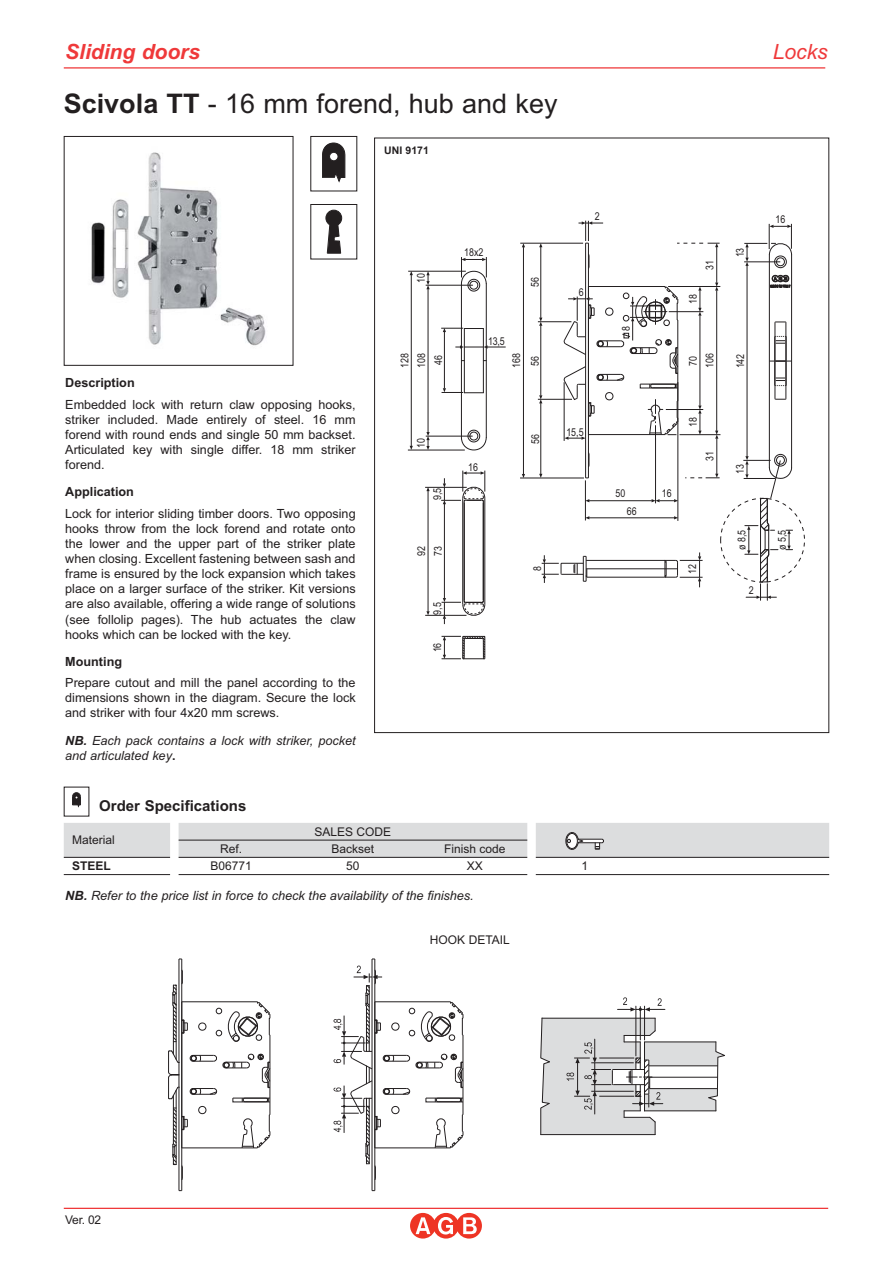
<style>
.page{position:relative;width:893px;height:1263px;background:#fff}
.page>*{position:absolute;margin:0;border:0;box-sizing:border-box;transform-origin:0 0}
.t1{font:27px "Arial";color:#231f20}
.t2{font:italic 700 21px "Arial";color:#ef393a}
.t3{font:italic 21px "Arial";color:#ef393a}
.t4{font:700 15px "Arial";color:#231f20}
.t5{font:italic 12.75px "Arial";letter-spacing:-.005em;color:#231f20}
.t6{font:12.6px/15.1px "Arial";color:#231f20;text-align:justify}
.t7{font:italic 12.6px/15.1px "Arial";color:#231f20}
.t8{font:700 12.6px "Arial";color:#231f20}
.t9{font:12px "Arial";color:#231f20}
.t10{font:700 12px "Arial";color:#231f20}
.t11{font:10.8px/16.6px "Arial Narrow";color:#231f20}
.t12{font:700 10.5px "Arial";color:#231f20}
.s1{font-weight:700}
.s2{font-weight:700;font-style:normal}
</style>
<div class="page">
<hr style="left:64px;top:67px;width:761px;height:2px;background:#ef393a">
<hr style="left:520px;top:243px;width:63px;height:1px;background:#231f20">
<hr style="left:520px;top:478px;width:64px;height:1px;background:#231f20">
<hr style="left:540px;top:247px;width:1px;height:71px;background:#231f20">
<hr style="left:540px;top:403px;width:1px;height:71px;background:#231f20">
<hr style="left:523px;top:247px;width:1px;height:227px;background:#231f20">
<svg style="left:522px;top:474px;width:3px;height:4px"></svg>
<hr style="left:678px;top:382px;width:1px;height:139px;background:#231f20">
<hr style="left:538px;top:321px;width:33px;height:1px;background:#231f20">
<hr style="left:585px;top:480px;width:1px;height:40px;background:#231f20">
<hr style="left:655px;top:438px;width:1px;height:65px;background:#231f20">
<hr style="left:589px;top:500px;width:63px;height:1px;background:#231f20">
<svg style="left:652px;top:499px;width:26px;height:3px"></svg>
<hr style="left:589px;top:518px;width:85px;height:1px;background:#231f20">
<hr style="left:428px;top:289px;width:1px;height:143px;background:#231f20">
<hr style="left:426px;top:285px;width:47px;height:1px;background:#231f20">
<hr style="left:426px;top:436px;width:47px;height:1px;background:#231f20">
<svg style="left:426px;top:272px;width:4px;height:17px"></svg>
<hr style="left:408px;top:450px;width:57px;height:1px;background:#231f20">
<svg style="left:426px;top:432px;width:4px;height:18px"></svg>
<hr style="left:411px;top:275px;width:1px;height:171px;background:#231f20">
<hr style="left:540px;top:325px;width:1px;height:71px;background:#231f20">
<hr style="left:538px;top:399px;width:34px;height:1px;background:#231f20">
<svg style="left:539px;top:395px;width:3px;height:8px"></svg>
<svg style="left:539px;top:318px;width:3px;height:8px"></svg>
<hr style="left:408px;top:271px;width:58px;height:1px;background:#231f20">
<hr style="left:428px;top:491px;width:1px;height:120px;background:#231f20">
<hr style="left:425px;top:487px;width:42px;height:1px;background:#231f20">
<svg style="left:426px;top:487px;width:4px;height:4px"></svg>
<svg style="left:426px;top:611px;width:4px;height:4px"></svg>
<hr style="left:425px;top:615px;width:41px;height:1px;background:#231f20">
<svg style="left:542px;top:552px;width:161px;height:35px"></svg>
<svg style="left:563px;top:221px;width:157px;height:258px"></svg>
<svg style="left:743px;top:224px;width:49px;height:376px"></svg>
<svg style="left:441px;top:257px;width:65px;height:194px"></svg>
<svg style="left:441px;top:471px;width:45px;height:153px"></svg>
<svg style="left:442px;top:636px;width:43px;height:23px"></svg>
<svg style="left:322px;top:142px;width:24px;height:41px"></svg>
<svg style="left:325px;top:209px;width:18px;height:45px"></svg>
<hr style="left:636px;top:1006px;width:1px;height:50px;background:#231f20">
<hr style="left:644px;top:1006px;width:1px;height:34px;background:#231f20">
<hr style="left:640px;top:1006px;width:1px;height:34px;background:#231f20">
<svg style="left:617px;top:997px;width:48px;height:14px"></svg>
<hr style="left:374px;top:959px;width:1px;height:231px;background:#231f20">
<hr style="left:372px;top:959px;width:1px;height:231px;background:#231f20">
<hr style="left:182px;top:1001px;width:76px;height:1px;background:#231f20">
<hr style="left:270px;top:1035px;width:1px;height:80px;background:#231f20">
<hr style="left:181px;top:959px;width:1px;height:231px;background:#231f20">
<hr style="left:179px;top:959px;width:1px;height:231px;background:#231f20">
<svg style="left:198px;top:1022px;width:8px;height:9px"></svg>
<svg style="left:216px;top:1001px;width:55px;height:41px"></svg>
<hr style="left:173px;top:1006px;width:1px;height:48px;background:#231f20">
<hr style="left:176px;top:985px;width:1px;height:74px;background:#231f20">
<svg style="left:168px;top:1050px;width:103px;height:131px"></svg>
<svg style="left:172px;top:969px;width:16px;height:73px"></svg>
<svg style="left:334px;top:959px;width:130px;height:222px"></svg>
<svg style="left:540px;top:1018px;width:185px;height:117px"></svg>
<hr style="left:64px;top:857px;width:106px;height:1px;background:#231f20">
<hr style="left:179px;top:857px;width:348px;height:1px;background:#231f20">
<hr style="left:536px;top:857px;width:293px;height:1px;background:#231f20">
<hr style="left:64px;top:874px;width:106px;height:1px;background:#231f20">
<hr style="left:179px;top:874px;width:348px;height:1px;background:#231f20">
<hr style="left:536px;top:874px;width:293px;height:1px;background:#231f20">
<svg style="left:64px;top:823px;width:765px;height:34px;background:#d8d9da"></svg>
<svg style="left:72px;top:792px;width:9px;height:15px"></svg>
<img style="left:91px;top:152px;width:175px;height:194px">
<div style="left:64px;top:136px;width:229px;height:230px;border:1px solid #231f20"></div>
<svg style="left:410px;top:1213px;width:72px;height:25px"></svg>
<hr style="left:64px;top:1208px;width:764px;height:1px;background:#ef393a">
<h2 class="t2" style="left:65px;top:44px;width:136px">Sliding doors</h2>
<h2 class="t3" style="left:773px;top:44px;width:56px">Locks</h2>
<h1 class="t1" style="left:64px;top:94px;width:495px"><span class="s1">Scivola TT</span> - 16 mm forend, hub and key</h1>
<p class="t12" style="left:384px;top:146px;width:46px">UNI 9171</p>
<p class="t8" style="left:65px;top:378px;width:71px">Description</p>
<p class="t6" style="left:65px;top:398px;width:292px">Embedded lock with return claw opposing hooks, striker included. Made entirely of steel. 16 mm forend with round ends and single 50 mm backset.<br>Articulated key with single differ. 18 mm striker forend.</p>
<p class="t8" style="left:65px;top:487px;width:70px">Application</p>
<p class="t6" style="left:65px;top:507px;width:292px">Lock for interior sliding timber doors. Two opposing hooks throw from the lock forend and rotate onto the lower and the upper part of the striker plate when closing. Excellent fastening between sash and frame is ensured by the lock expansion which takes place on a larger surface of the striker. Kit versions are also available, offering a wide range of solutions (see follolip pages). The hub actuates the claw hooks which can be locked with the key.</p>
<p class="t8" style="left:65px;top:657px;width:58px">Mounting</p>
<p class="t6" style="left:65px;top:676px;width:292px">Prepare cutout and mill the panel according to the dimensions shown in the diagram. Secure the lock and striker with four 4x20 mm screws.</p>
<p class="t7" style="left:65px;top:734px;width:292px"><span class="s1">NB.</span> Each pack contains a lock with striker, pocket and articulated key<span class="s2">.</span></p>
<p class="t4" style="left:99px;top:800px;width:149px">Order Specifications</p>
<p class="t11" style="left:413px;top:283px;width:11px;rotate:-90deg">10</p>
<p class="t11" style="left:396px;top:368px;width:16px;rotate:-90deg">128</p>
<p class="t11" style="left:413px;top:368px;width:16px;rotate:-90deg">108</p>
<p class="t11" style="left:430px;top:365px;width:11px;rotate:-90deg">46</p>
<p class="t11" style="left:413px;top:448px;width:11px;rotate:-90deg">10</p>
<p class="t11" style="left:429px;top:500px;width:14px;rotate:-90deg">9,5</p>
<p class="t11" style="left:413px;top:556px;width:11px;rotate:-90deg">92<br>73</p>
<p class="t11" style="left:429px;top:615px;width:14px;rotate:-90deg">9,5</p>
<p class="t11" style="left:429px;top:652px;width:11px;rotate:-90deg">16</p>
<p class="t11" style="left:464px;top:244px;width:21px">18x2</p>
<p class="t11" style="left:488px;top:333px;width:18px">13,5</p>
<p class="t11" style="left:527px;top:287px;width:11px;rotate:-90deg">56</p>
<p class="t11" style="left:595px;top:208px;width:6px">2</p>
<p class="t11" style="left:579px;top:284px;width:6px">6</p>
<p class="t11" style="left:618px;top:331px;width:6px;rotate:-90deg">8</p>
<p class="t11" style="left:701px;top:270px;width:11px;rotate:-90deg">31</p>
<p class="t11" style="left:685px;top:304px;width:11px;rotate:-90deg">18</p>
<p class="t11" style="left:508px;top:368px;width:16px;rotate:-90deg">168</p>
<p class="t11" style="left:701px;top:368px;width:16px;rotate:-90deg">106</p>
<p class="t11" style="left:527px;top:365px;width:11px;rotate:-90deg">56</p>
<p class="t11" style="left:685px;top:366px;width:11px;rotate:-90deg">70</p>
<p class="t11" style="left:468px;top:459px;width:11px">16</p>
<p class="t11" style="left:527px;top:444px;width:11px;rotate:-90deg">56</p>
<p class="t11" style="left:566px;top:424px;width:19px">15,5</p>
<p class="t11" style="left:529px;top:571px;width:6px;rotate:-90deg">8</p>
<p class="t11" style="left:615px;top:485px;width:11px">50</p>
<p class="t11" style="left:627px;top:503px;width:11px">66</p>
<p class="t11" style="left:662px;top:485px;width:11px">16</p>
<p class="t11" style="left:685px;top:427px;width:11px;rotate:-90deg">18</p>
<p class="t11" style="left:701px;top:461px;width:11px;rotate:-90deg">31</p>
<p class="t11" style="left:684px;top:574px;width:11px;rotate:-90deg">12</p>
<p class="t9" style="left:72px;top:836px;width:44px">Material</p>
<p class="t9" style="left:315px;top:827px;width:78px">SALES CODE</p>
<p class="t9" style="left:220px;top:844px;width:24px">Ref.</p>
<p class="t9" style="left:332px;top:844px;width:44px">Backset</p>
<p class="t9" style="left:444px;top:844px;width:63px">Finish code</p>
<p class="t10" style="left:72px;top:862px;width:40px">STEEL</p>
<p class="t9" style="left:210px;top:862px;width:43px">B06771</p>
<p class="t9" style="left:346px;top:862px;width:15px">50</p>
<p class="t9" style="left:467px;top:862px;width:18px">XX</p>
<p class="t9" style="left:581px;top:862px;width:8px">1</p>
<p class="t5" style="left:65px;top:890px;width:410px"><span class="s1">NB.</span> Refer to the price list in force to check the availability of the finishes.</p>
<p class="t9" style="left:430px;top:935px;width:82px">HOOK DETAIL</p>
<p class="t11" style="left:732px;top:257px;width:11px;rotate:-90deg">13</p>
<p class="t11" style="left:732px;top:368px;width:16px;rotate:-90deg">142</p>
<p class="t11" style="left:732px;top:474px;width:11px;rotate:-90deg">13</p>
<p class="t11" style="left:733px;top:550px;width:22px;rotate:-90deg">ø 8,5</p>
<p class="t11" style="left:749px;top:582px;width:6px">2</p>
<p class="t11" style="left:775px;top:211px;width:11px">16</p>
<p class="t11" style="left:774px;top:550px;width:22px;rotate:-90deg">ø 5,5</p>
<p class="t9" style="left:65px;top:1216px;width:37px">Ver. 02</p>
</div>
